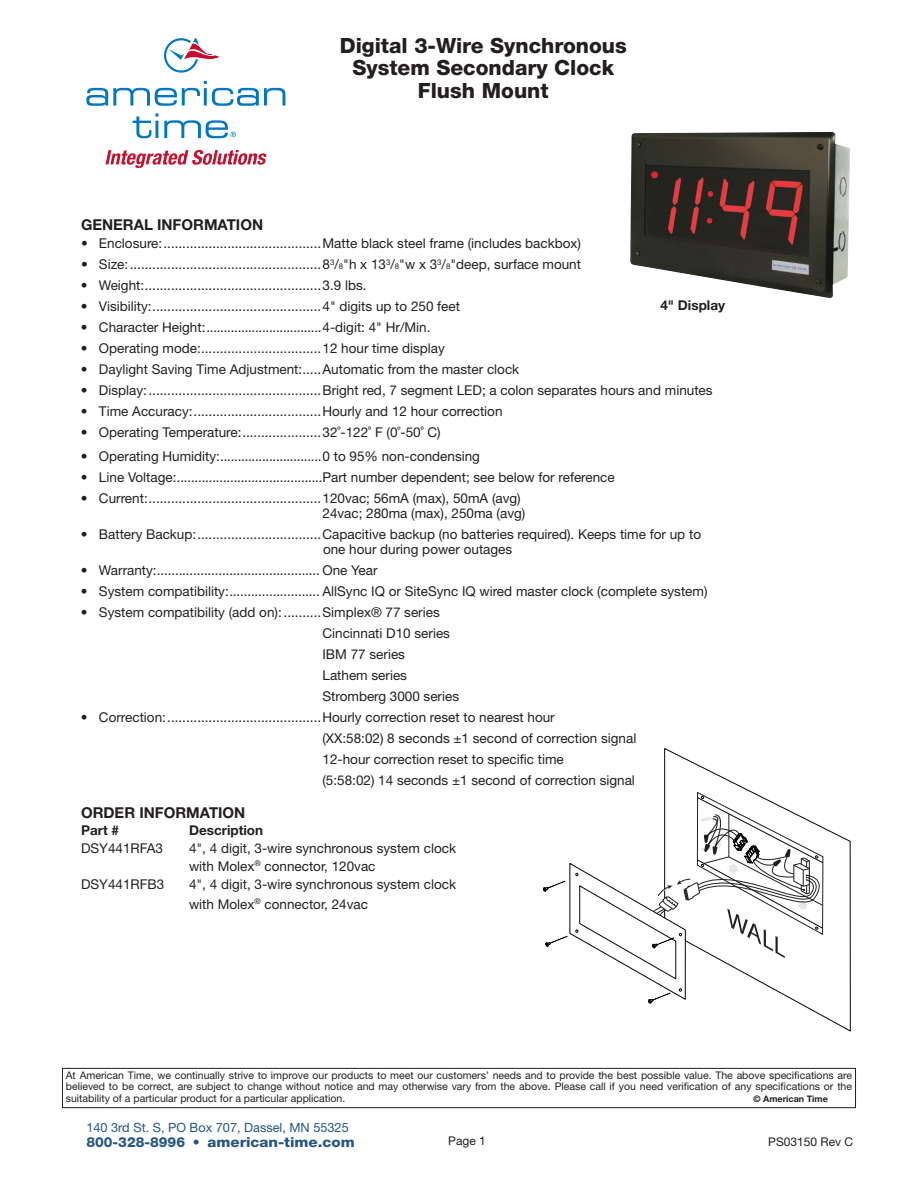
<style>
.page{position:relative;width:918px;height:1188px;background:#fff}
.page>*{position:absolute;margin:0;border:0;box-sizing:border-box;transform-origin:0 0}
.t1{font:800 21px/22.5px "Helvetica Neue LT Std";color:#231f20;text-align:center}
.t2{font:700 15px "Helvetica Neue LT Std";color:#231f20}
.t3{font:800 13.8px "Helvetica Neue LT Std";color:#255683}
.t4{font:13.5px/21px "Helvetica Neue LT Std";color:#231f20}
.t5{font:700 13.5px "Helvetica Neue LT Std";color:#231f20}
.t6{font:12.75px "Helvetica Neue LT Std";color:#255683}
.t7{font:12px "Helvetica Neue LT Std";color:#231f20}
.t8{font:10.5px/11.2px "Helvetica Neue LT Std";color:#231f20;text-align:justify}
.t9{font:700 9px "Helvetica Neue LT Std";color:#231f20}
.s1{font-size:7.8px}
.s2{font-weight:400}
</style>
<div class="page">
<svg style="left:164px;top:38px;width:55px;height:35px"></svg>
<svg style="left:86px;top:81px;width:199px;height:25px"></svg>
<svg style="left:133px;top:113px;width:25px;height:25px"></svg>
<svg style="left:106px;top:150px;width:161px;height:18px"></svg>
<svg style="left:164px;top:120px;width:72px;height:18px"></svg>
<img style="left:630px;top:132px;width:220px;height:166px">
<svg style="left:664px;top:748px;width:186px;height:283px"></svg>
<svg style="left:543px;top:791px;width:285px;height:214px"></svg>
<div style="left:62px;top:1068px;width:794px;height:40px;border:1px solid #231f20"></div>
<h1 class="t1" style="left:340px;top:34px;width:289px">Digital 3-Wire Synchronous<br>System Secondary Clock<br>Flush Mount</h1>
<p class="t2" style="left:81px;top:215px;width:184px">GENERAL INFORMATION</p>
<p class="t4" style="left:81px;top:233px;width:502px">• Enclosure:..........................................Matte black steel frame (includes backbox)</p>
<p class="t4" style="left:81px;top:254px;width:502px">• Size:...................................................8<sup>3</sup>/<span class="s1">8</span>"h x 13<sup>3</sup>/<span class="s1">8</span>"w x 3<sup>3</sup>/<span class="s1">8</span>"deep, surface mount</p>
<p class="t4" style="left:81px;top:275px;width:287px">• Weight:...............................................3.9 lbs.</p>
<p class="t4" style="left:81px;top:296px;width:381px">• Visibility:.............................................4" digits up to 250 feet</p>
<p class="t4" style="left:81px;top:317px;width:351px">• Character Height:.................................4-digit: 4" Hr/Min.</p>
<p class="t4" style="left:81px;top:338px;width:365px">• Operating mode:................................12 hour time display</p>
<p class="t4" style="left:81px;top:359px;width:440px">• Daylight Saving Time Adjustment:.....Automatic from the master clock</p>
<p class="t4" style="left:81px;top:380px;width:633px">• Display:..............................................Bright red, 7 segment LED; a colon separates hours and minutes</p>
<p class="t4" style="left:81px;top:401px;width:423px">• Time Accuracy:..................................Hourly and 12 hour correction</p>
<p class="t4" style="left:81px;top:422px;width:361px">• Operating Temperature:.....................32˚-122˚ F (0˚-50˚ C)</p>
<p class="t4" style="left:81px;top:446px;width:401px">• Operating Humidity:.............................0 to 95% non-condensing</p>
<p class="t4" style="left:81px;top:467px;width:535px">• Line Voltage:.........................................Part number dependent; see below for reference</p>
<p class="t4" style="left:322px;top:491px;width:204px;line-height:15px;text-indent:-242px">• Current:..............................................120vac; 56mA (max), 50mA (avg)<br>24vac; 280ma (max), 250ma (avg)</p>
<p class="t4" style="left:323px;top:527px;width:380px;line-height:15px;text-indent:-242px">• Battery Backup:.................................Capacitive backup (no batteries required). Keeps time for up to one hour during power outages</p>
<p class="t4" style="left:81px;top:560px;width:298px">• Warranty:............................................. One Year</p>
<p class="t4" style="left:81px;top:581px;width:628px">• System compatibility:......................... AllSync IQ or SiteSync IQ wired master clock (complete system)</p>
<p class="t4" style="left:322px;top:602px;width:138px;text-indent:-242px">• System compatibility (add on):..........Simplex® 77 series<br>Cincinnati D10 series<br>IBM 77 series<br>Lathem series<br>Stromberg 3000 series</p>
<p class="t4" style="left:322px;top:707px;width:315px;text-indent:-242px">• Correction:.........................................Hourly correction reset to nearest hour<br>(XX:58:02) 8 seconds ±1 second of correction signal 12-hour correction reset to specific time<br>(5:58:02) 14 seconds ±1 second of correction signal</p>
<p class="t2" style="left:81px;top:803px;width:166px">ORDER INFORMATION</p>
<p class="t5" style="left:81px;top:821px;width:40px">Part #</p>
<p class="t5" style="left:189px;top:821px;width:76px">Description</p>
<p class="t4" style="left:81px;top:837px;width:84px">DSY441RFA3</p>
<p class="t4" style="left:189px;top:839px;width:269px;line-height:18px">4", 4 digit, 3-wire synchronous system clock with Molex<sup>®</sup> connector, 120vac</p>
<p class="t4" style="left:81px;top:873px;width:85px">DSY441RFB3</p>
<p class="t4" style="left:189px;top:873px;width:269px;line-height:20.4px">4", 4 digit, 3-wire synchronous system clock with Molex<sup>®</sup> connector, 24vac</p>
<p class="t5" style="left:660px;top:297px;width:66px">4" Display</p>
<p class="t8" style="left:66px;top:1070px;width:788px">At American Time, we continually strive to improve our products to meet our customers’ needs and to provide the best possible value. The above specifications are believed to be correct, are subject to change without notice and may otherwise vary from the above. Please call if you need verification of any specifications or the suitability of a particular product for a particular application.</p>
<p class="t9" style="left:754px;top:1093px;width:76px">© American Time</p>
<p class="t6" style="left:86px;top:1120px;width:264px">140 3rd St. S, PO Box 707, Dassel, MN 55325</p>
<p class="t3" style="left:86px;top:1134px;width:270px">800-328-8996 <span class="s2">•</span> american-time.com</p>
<p class="t7" style="left:448px;top:1134px;width:39px">Page 1</p>
<p class="t7" style="left:768px;top:1134px;width:86px">PS03150 Rev C</p>
</div>
